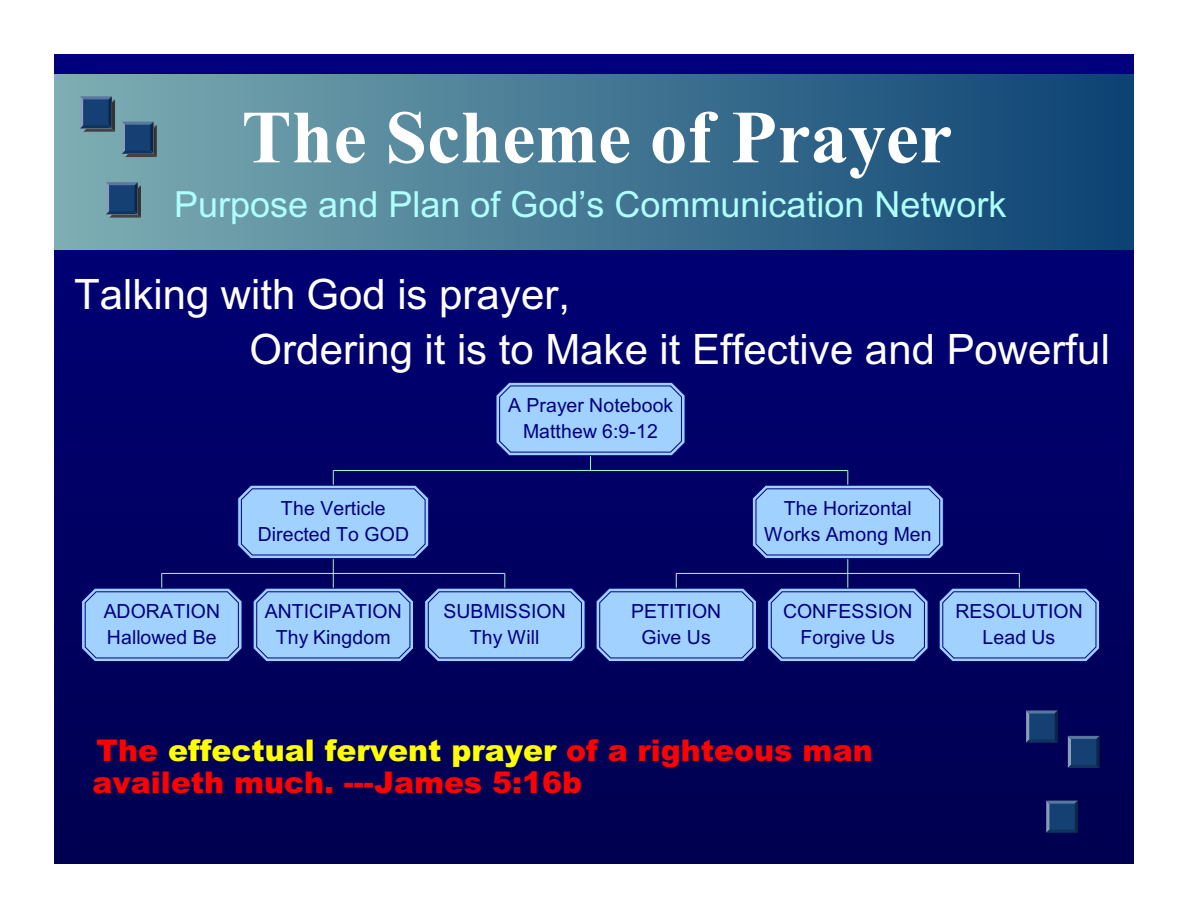
<style>
.page{position:relative;width:1188px;height:918px;background:#fff}
.page>*{position:absolute;margin:0;border:0;box-sizing:border-box;transform-origin:0 0}
.t1{font:700 75px "Times New Roman";color:#fff}
.t2{font:42px/54.9px "Arial";color:#fff}
.t3{font:36px "Arial";color:#b0ffff}
.t4{font:italic 900 30px/31.7px "Arial";color:#f00}
.t5{font:19.5px "Arial";letter-spacing:.01em;color:#000080}
.s1{color:#ff0}
</style>
<div class="page">
<img style="left:54px;top:54px;width:1080px;height:810px">
<img style="left:54px;top:75px;width:1080px;height:174px">
<svg style="left:122px;top:122px;width:35px;height:35px"></svg>
<svg style="left:80px;top:96px;width:35px;height:36px"></svg>
<svg style="left:106px;top:182px;width:35px;height:36px"></svg>
<svg style="left:1068px;top:736px;width:32px;height:32px"></svg>
<svg style="left:1026px;top:710px;width:32px;height:33px"></svg>
<svg style="left:1046px;top:801px;width:32px;height:32px"></svg>
<svg style="left:81px;top:382px;width:1019px;height:280px;background:#3b4d9e"></svg>
<h1 class="t1" style="left:242px;top:112px;width:712px">The Scheme of Prayer</h1>
<h3 class="t3" style="left:174px;top:191px;width:834px">Purpose and Plan of God’s Communication Network</h3>
<h2 class="t2" style="left:250px;top:271px;width:862px;text-indent:-176px">Talking with God is prayer,<br>Ordering it is to Make it Effective and Powerful</h2>
<p class="t5" style="left:508px;top:398px;width:167px">A Prayer Notebook</p>
<p class="t5" style="left:104px;top:604px;width:118px">ADORATION</p>
<p class="t5" style="left:107px;top:630px;width:111px">Hallowed Be</p>
<p class="t5" style="left:281px;top:501px;width:106px">The Verticle</p>
<p class="t5" style="left:258px;top:527px;width:153px">Directed To GOD</p>
<p class="t5" style="left:265px;top:604px;width:139px">ANTICIPATION</p>
<p class="t5" style="left:276px;top:630px;width:116px">Thy Kingdom</p>
<p class="t5" style="left:523px;top:424px;width:136px">Matthew 6:9-12</p>
<p class="t5" style="left:443px;top:604px;width:124px">SUBMISSION</p>
<p class="t5" style="left:470px;top:630px;width:71px">Thy Will</p>
<p class="t5" style="left:631px;top:604px;width:92px">PETITION</p>
<p class="t5" style="left:642px;top:630px;width:71px">Give Us</p>
<p class="t5" style="left:784px;top:501px;width:129px">The Horizontal</p>
<p class="t5" style="left:764px;top:527px;width:169px">Works Among Men</p>
<p class="t5" style="left:783px;top:604px;width:131px">CONFESSION</p>
<p class="t5" style="left:800px;top:630px;width:96px">Forgive Us</p>
<p class="t5" style="left:956px;top:604px;width:129px">RESOLUTION</p>
<p class="t5" style="left:983px;top:630px;width:74px">Lead Us</p>
<h3 class="t4" style="left:93px;top:738px;width:782px">The <span class="s1">effectual fervent prayer</span> of a righteous man availeth much. ---James 5:16b</h3>
</div>
